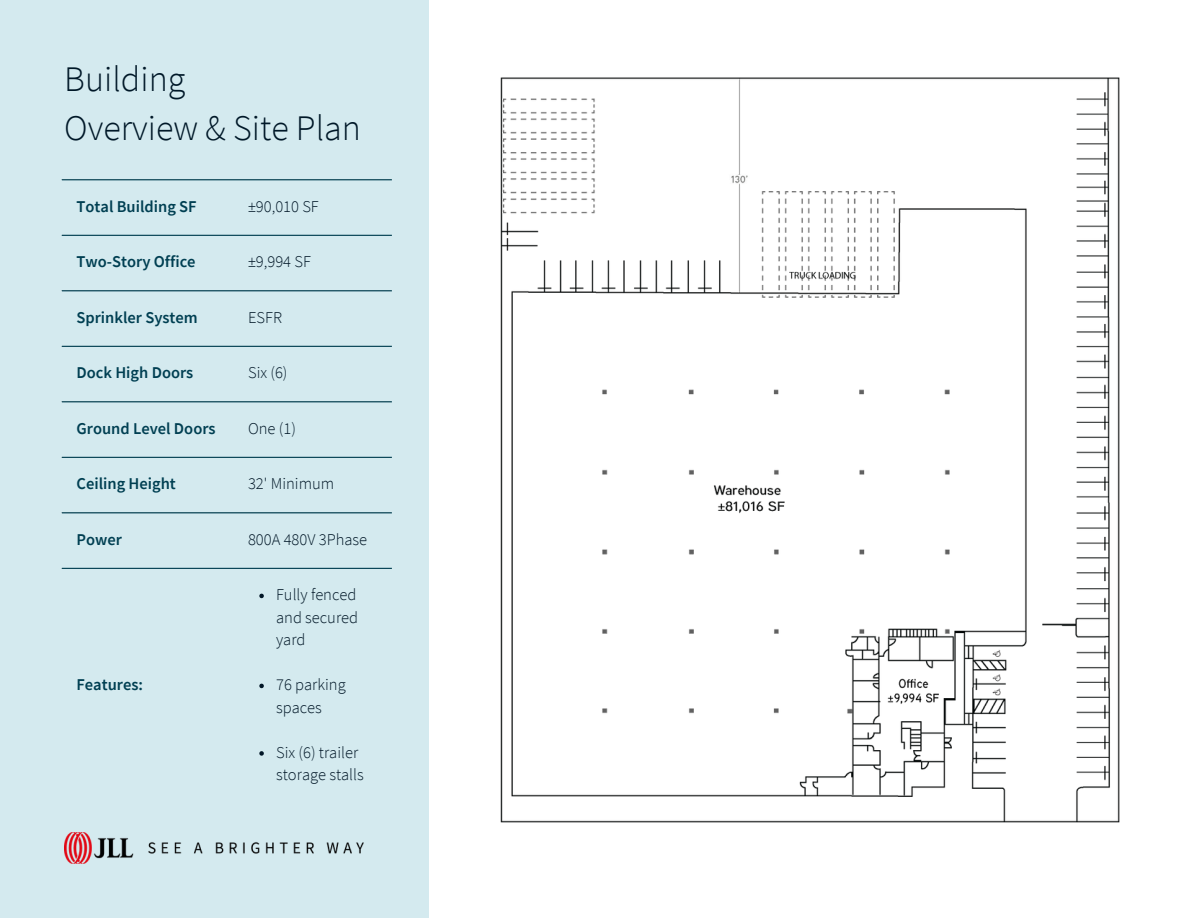
<style>
.page{position:relative;width:1188px;height:918px;background:#fff}
.page>*{position:absolute;margin:0;border:0;box-sizing:border-box;transform-origin:0 0}
.t1{font:300 36px/49.5px "Source Sans Pro";color:#001828}
.t2{font:300 16.5px/22.5px "Source Sans Pro";color:#011727}
.t3{font:600 16.5px "Source Sans Pro";color:#003f52}
</style>
<div class="page">
<div style="left:0;top:0;width:429px;height:918px;background:#d4eaef"></div>
<img style="left:65px;top:833px;width:299px;height:30px">
<img style="left:500px;top:77px;width:620px;height:746px">
<svg style="left:259px;top:594px;width:5px;height:4px"></svg>
<svg style="left:259px;top:684px;width:5px;height:4px"></svg>
<svg style="left:259px;top:751px;width:5px;height:5px"></svg>
<hr style="left:62px;top:179px;width:330px;height:1px;background:#003f52">
<hr style="left:62px;top:235px;width:330px;height:1px;background:#003f52">
<hr style="left:62px;top:290px;width:330px;height:1px;background:#003f52">
<hr style="left:62px;top:346px;width:330px;height:1px;background:#003f52">
<hr style="left:62px;top:401px;width:330px;height:1px;background:#003f52">
<hr style="left:62px;top:457px;width:330px;height:1px;background:#003f52">
<hr style="left:62px;top:512px;width:330px;height:1px;background:#003f52">
<hr style="left:62px;top:568px;width:330px;height:1px;background:#003f52">
<p class="t1" style="left:64px;top:53px;width:298px">Building<br>Overview &amp; Site Plan</p>
<p class="t3" style="left:77px;top:196px;width:122px">Total Building SF</p>
<p class="t2" style="left:248px;top:195px;width:72px">±90,010 SF</p>
<p class="t3" style="left:77px;top:251px;width:121px">Two-Story Office</p>
<p class="t2" style="left:248px;top:250px;width:64px">±9,994 SF</p>
<p class="t3" style="left:77px;top:307px;width:123px">Sprinkler System</p>
<p class="t2" style="left:248px;top:306px;width:35px">ESFR</p>
<p class="t3" style="left:77px;top:362px;width:118px">Dock High Doors</p>
<p class="t2" style="left:248px;top:361px;width:41px">Six (6)</p>
<p class="t3" style="left:77px;top:418px;width:141px">Ground Level Doors</p>
<p class="t2" style="left:248px;top:417px;width:49px">One (1)</p>
<p class="t3" style="left:77px;top:473px;width:101px">Ceiling Height</p>
<p class="t2" style="left:248px;top:472px;width:88px">32' Minimum</p>
<p class="t3" style="left:77px;top:529px;width:47px">Power</p>
<p class="t2" style="left:248px;top:528px;width:121px">800A 480V 3Phase</p>
<p class="t3" style="left:77px;top:674px;width:68px">Features:</p>
<p class="t2" style="left:276px;top:583px;width:84px;text-align:justify">Fully fenced and secured yard</p>
<p class="t2" style="left:276px;top:673px;width:71px">76 parking spaces</p>
<p class="t2" style="left:276px;top:741px;width:89px">Six (6) trailer storage stalls</p>
</div>
